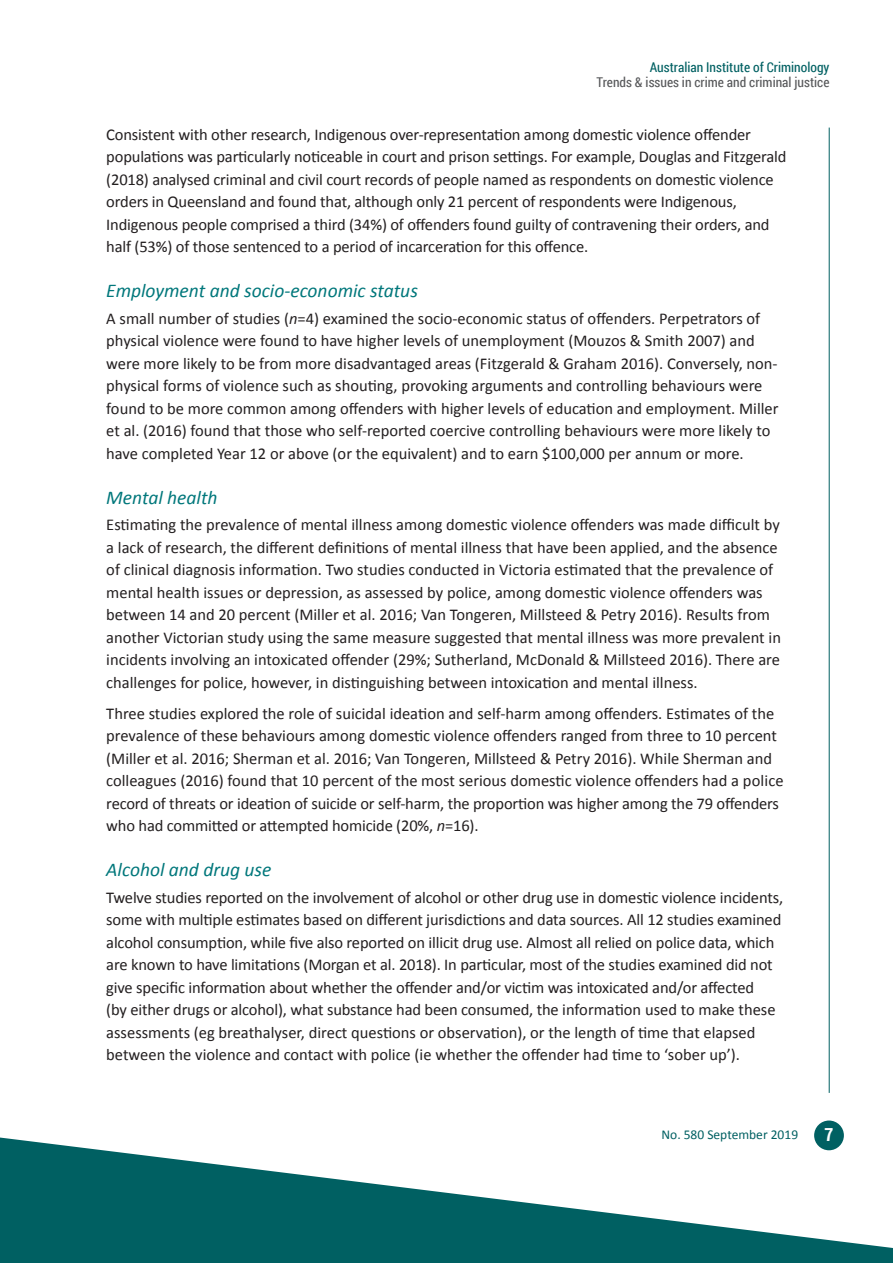
<style>
.page{position:relative;width:893px;height:1263px;background:#fff}
.page>*{position:absolute;margin:0;border:0;box-sizing:border-box;transform-origin:0 0}
.t1{font:italic 19.5px "Calibri";color:#00777b}
.t2{font:700 18px "Roboto Condensed";color:#fff}
.body{font:16.5px/22.5px "Calibri";letter-spacing:-.005em;color:#231f20}
.t3{font:13.5px "Roboto Condensed";color:#57585a}
.t4{font:13.5px "Roboto Condensed";color:#006062}
.t5{font:13.5px "Calibri";color:#006062}
.s1{font-style:italic}
</style>
<div class="page">
<hr style="left:829px;top:128px;width:1px;height:965px;background:#006062">
<div style="left:814px;top:1120px;width:30px;height:30px;background:#006062;border-radius:50%"></div>
<svg style="left:0;top:1137px;width:893px;height:126px;fill:#006062"></svg>
<p class="t4" style="left:650px;top:58px;width:181px">Australian Institute of Criminology</p>
<p class="t3" style="left:597px;top:73px;width:234px">Trends &amp; issues in crime and criminal justice</p>
<p class="body" style="left:106px;top:123px;width:682px">Consistent with other research, Indigenous over-representation among domestic violence offender populations was particularly noticeable in court and prison settings. For example, Douglas and Fitzgerald (2018) analysed criminal and civil court records of people named as respondents on domestic violence orders in Queensland and found that, although only 21 percent of respondents were Indigenous, Indigenous people comprised a third (34%) of offenders found guilty of contravening their orders, and half (53%) of those sentenced to a period of incarceration for this offence.</p>
<h3 class="t1" style="left:106px;top:277px;width:313px">Employment and socio-economic status</h3>
<p class="body" style="left:106px;top:307px;width:674px">A small number of studies (<span class="s1">n</span>=4) examined the socio-economic status of offenders. Perpetrators of physical violence were found to have higher levels of unemployment (Mouzos &amp; Smith 2007) and were more likely to be from more disadvantaged areas (Fitzgerald &amp; Graham 2016). Conversely, non&shy;physical forms of violence such as shouting, provoking arguments and controlling behaviours were found to be more common among offenders with higher levels of education and employment. Miller et al. (2016) found that those who self-reported coercive controlling behaviours were more likely to have completed Year 12 or above (or the equivalent) and to earn $100,000 per annum or more.</p>
<h3 class="t1" style="left:106px;top:484px;width:113px">Mental health</h3>
<p class="body" style="left:106px;top:514px;width:676px">Estimating the prevalence of mental illness among domestic violence offenders was made difficult by a lack of research, the different definitions of mental illness that have been applied, and the absence of clinical diagnosis information. Two studies conducted in Victoria estimated that the prevalence of mental health issues or depression, as assessed by police, among domestic violence offenders was between 14 and 20 percent (Miller et al. 2016; Van Tongeren, Millsteed &amp; Petry 2016). Results from another Victorian study using the same measure suggested that mental illness was more prevalent in incidents involving an intoxicated offender (29%; Sutherland, McDonald &amp; Millsteed 2016). There are challenges for police, however, in distinguishing between intoxication and mental illness.</p>
<p class="body" style="left:106px;top:702px;width:679px">Three studies explored the role of suicidal ideation and self-harm among offenders. Estimates of the prevalence of these behaviours among domestic violence offenders ranged from three to 10 percent (Miller et al. 2016; Sherman et al. 2016; Van Tongeren, Millsteed &amp; Petry 2016). While Sherman and colleagues (2016) found that 10 percent of the most serious domestic violence offenders had a police record of threats or ideation of suicide or self-harm, the proportion was higher among the 79 offenders who had committed or attempted homicide (20%, <span class="s1">n</span>=16).</p>
<h3 class="t1" style="left:106px;top:856px;width:167px">Alcohol and drug use</h3>
<p class="body" style="left:106px;top:886px;width:678px">Twelve studies reported on the involvement of alcohol or other drug use in domestic violence incidents, some with multiple estimates based on different jurisdictions and data sources. All 12 studies examined alcohol consumption, while five also reported on illicit drug use. Almost all relied on police data, which are known to have limitations (Morgan et al. 2018). In particular, most of the studies examined did not give specific information about whether the offender and/or victim was intoxicated and/or affected<br>(by either drugs or alcohol), what substance had been consumed, the information used to make these assessments (eg breathalyser, direct questions or observation), or the length of time that elapsed between the violence and contact with police (ie whether the offender had time to ‘sober up’).</p>
<p class="t5" style="left:661px;top:1126px;width:138px">No. 580 September 2019</p>
<p class="t2" style="left:824px;top:1122px;width:10px">7</p>
</div>
